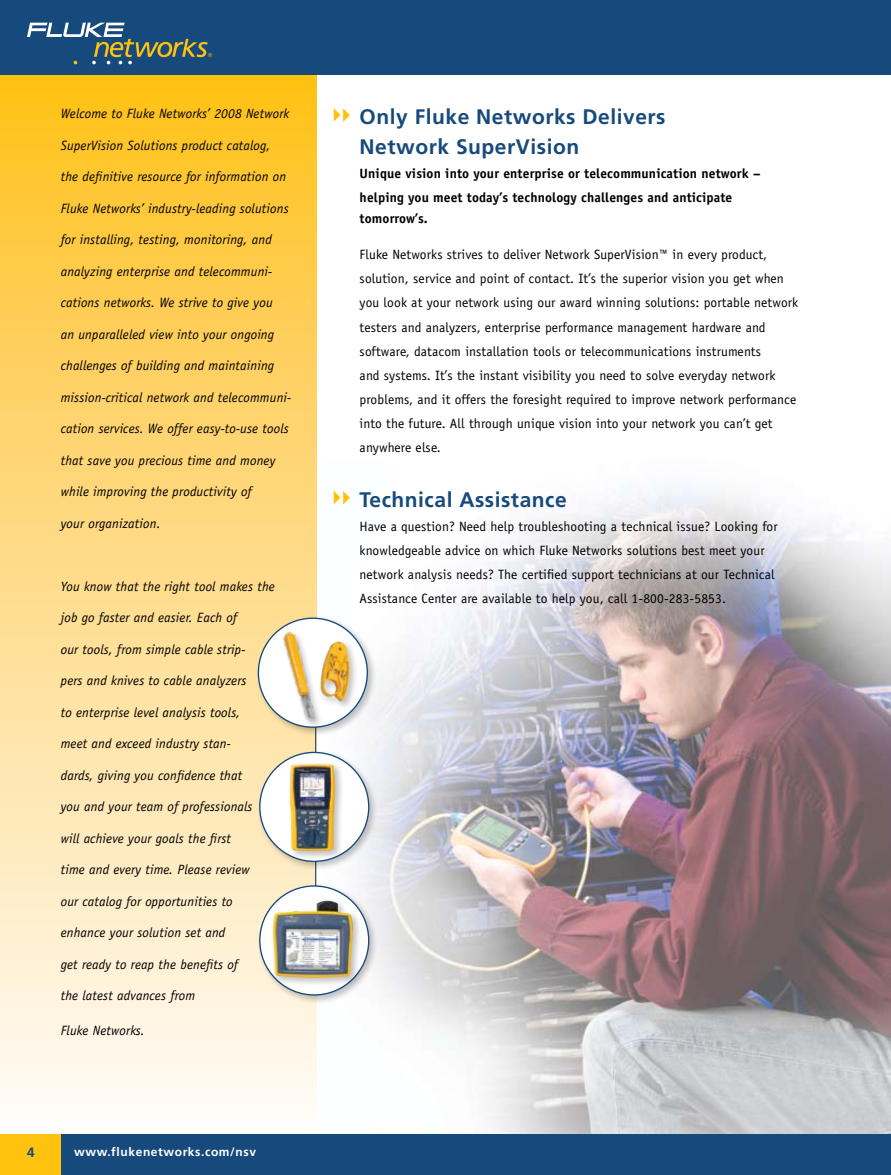
<style>
.page{position:relative;width:891px;height:1175px;background:#fff}
.page>*{position:absolute;margin:0;border:0;box-sizing:border-box;transform-origin:0 0}
.t1{font:700 21px/30px "Frutiger";letter-spacing:.025em;color:#174a7c}
.t2{font:italic 13.5px "Officina Sans";letter-spacing:.01em;color:#000}
.t3{font:13.5px/24px "Officina Sans";letter-spacing:.01em;color:#000}
.t4{font:700 13.5px/24px "Officina Sans";letter-spacing:.01em;color:#000}
.t5{font:700 13.5px "Frutiger";color:#174a7c}
.t6{font:700 12px "Frutiger";letter-spacing:.05em;color:#fff}
</style>
<div class="page">
<img style="left:316px;top:393px;width:575px;height:741px">
<div style="left:0;top:74px;width:316px;height:1063px;background:linear-gradient(to bottom,#ffc01f,#fffcfe)"></div>
<div style="left:61px;top:1134px;width:830px;height:40px;background:#174a7c"></div>
<div style="left:0;top:1134px;width:61px;height:40px;background:#ffc20e"></div>
<div style="left:0;top:0;width:891px;height:74px;background:#174a7c"></div>
<svg style="left:27px;top:23px;width:185px;height:41px"></svg>
<hr style="left:315px;top:624px;width:1px;height:355px;background:#174a7c">
<div style="left:255px;top:614px;width:128px;height:129px;background:#000;opacity:.25"></div>
<svg style="left:258px;top:618px;width:109px;height:109px"></svg>
<div style="left:281px;top:630px;width:71px;height:114px;background:#000;opacity:.25"></div>
<img style="left:274px;top:627px;width:53px;height:96px">
<div style="left:318px;top:638px;width:84px;height:91px;background:#000;opacity:.25"></div>
<img style="left:320px;top:641px;width:30px;height:61px">
<div style="left:256px;top:748px;width:129px;height:129px;background:#000;opacity:.25"></div>
<div style="left:260px;top:752px;width:109px;height:109px;background:#fff;border-radius:50%"></div>
<div style="left:287px;top:761px;width:76px;height:116px;background:#000;opacity:.25"></div>
<img style="left:290px;top:763px;width:45px;height:88px">
<div style="left:256px;top:882px;width:129px;height:129px;background:#000;opacity:.25"></div>
<div style="left:260px;top:886px;width:109px;height:109px;background:#fff;border-radius:50%"></div>
<div style="left:270px;top:897px;width:103px;height:119px;background:#000;opacity:.25"></div>
<img style="left:272px;top:900px;width:81px;height:77px">
<svg style="left:334px;top:108px;width:16px;height:14px"></svg>
<svg style="left:334px;top:490px;width:16px;height:14px"></svg>
<p class="t2" style="left:61px;top:106px;width:230px">Welcome to Fluke Networks’ 2008 Network</p>
<p class="t2" style="left:61px;top:137px;width:211px">SuperVision Solutions product catalog,</p>
<p class="t2" style="left:61px;top:169px;width:227px">the definitive resource for information on</p>
<p class="t2" style="left:61px;top:200px;width:229px">Fluke Networks’ industry-leading solutions</p>
<p class="t2" style="left:61px;top:232px;width:213px">for installing, testing, monitoring, and</p>
<p class="t2" style="left:61px;top:263px;width:213px">analyzing enterprise and telecommuni-</p>
<p class="t2" style="left:61px;top:295px;width:214px">cations networks. We strive to give you</p>
<p class="t2" style="left:61px;top:326px;width:215px">an unparalleled view into your ongoing</p>
<p class="t2" style="left:61px;top:358px;width:215px">challenges of building and maintaining</p>
<p class="t2" style="left:61px;top:389px;width:232px">mission-critical network and telecommuni-</p>
<p class="t2" style="left:61px;top:421px;width:230px">cation services. We offer easy-to-use tools</p>
<p class="t2" style="left:61px;top:452px;width:216px">that save you precious time and money</p>
<p class="t2" style="left:61px;top:484px;width:192px">while improving the productivity of</p>
<p class="t2" style="left:61px;top:515px;width:101px">your organization.</p>
<p class="t2" style="left:61px;top:578px;width:216px">You know that the right tool makes the</p>
<p class="t2" style="left:61px;top:610px;width:178px">job go faster and easier. Each of</p>
<p class="t2" style="left:61px;top:641px;width:186px">our tools, from simple cable strip-</p>
<p class="t2" style="left:61px;top:673px;width:187px">pers and knives to cable analyzers</p>
<p class="t2" style="left:61px;top:704px;width:181px">to enterprise level analysis tools,</p>
<p class="t2" style="left:61px;top:736px;width:172px">meet and exceed industry stan-</p>
<p class="t2" style="left:61px;top:767px;width:183px">dards, giving you confidence that</p>
<p class="t2" style="left:61px;top:799px;width:193px">you and your team of professionals</p>
<p class="t2" style="left:61px;top:830px;width:172px">will achieve your goals the first</p>
<p class="t2" style="left:61px;top:862px;width:191px">time and every time. Please review</p>
<p class="t2" style="left:61px;top:893px;width:174px">our catalog for opportunities to</p>
<p class="t2" style="left:61px;top:925px;width:166px">enhance your solution set and</p>
<p class="t2" style="left:61px;top:956px;width:179px">get ready to reap the benefits of</p>
<p class="t2" style="left:61px;top:988px;width:136px">the latest advances from</p>
<p class="t2" style="left:61px;top:1022px;width:86px">Fluke Networks.</p>
<p class="t5" style="left:27px;top:1144px;width:9px">4</p>
<p class="t6" style="left:74px;top:1144px;width:183px">www.flukenetworks.com/nsv</p>
<h1 class="t1" style="left:360px;top:102px;width:307px">Only Fluke Networks Delivers<br>Network SuperVision</h1>
<p class="t4" style="left:360px;top:162px;width:402px">Unique vision into your enterprise or telecommunication network – helping you meet today’s technology challenges and anticipate</p>
<p class="t4" style="left:360px;top:207px;width:70px">tomorrow’s.</p>
<p class="t3" style="left:360px;top:243px;width:440px">Fluke Networks strives to deliver Network SuperVision™ in every product, solution, service and point of contact. It’s the superior vision you get when you look at your network using our award winning solutions: portable network testers and analyzers, enterprise performance management hardware and software, datacom installation tools or telecommunications instruments<br>and systems. It’s the instant visibility you need to solve everyday network problems, and it offers the foresight required to improve network performance into the future. All through unique vision into your network you can’t get anywhere else.</p>
<h1 class="t1" style="left:360px;top:484px;width:209px">Technical Assistance</h1>
<p class="t3" style="left:360px;top:514px;width:420px">Have a question? Need help troubleshooting a technical issue? Looking for knowledgeable advice on which Fluke Networks solutions best meet your network analysis needs? The certified support technicians at our Technical Assistance Center are available to help you, call 1-800-283-5853.</p>
</div>
